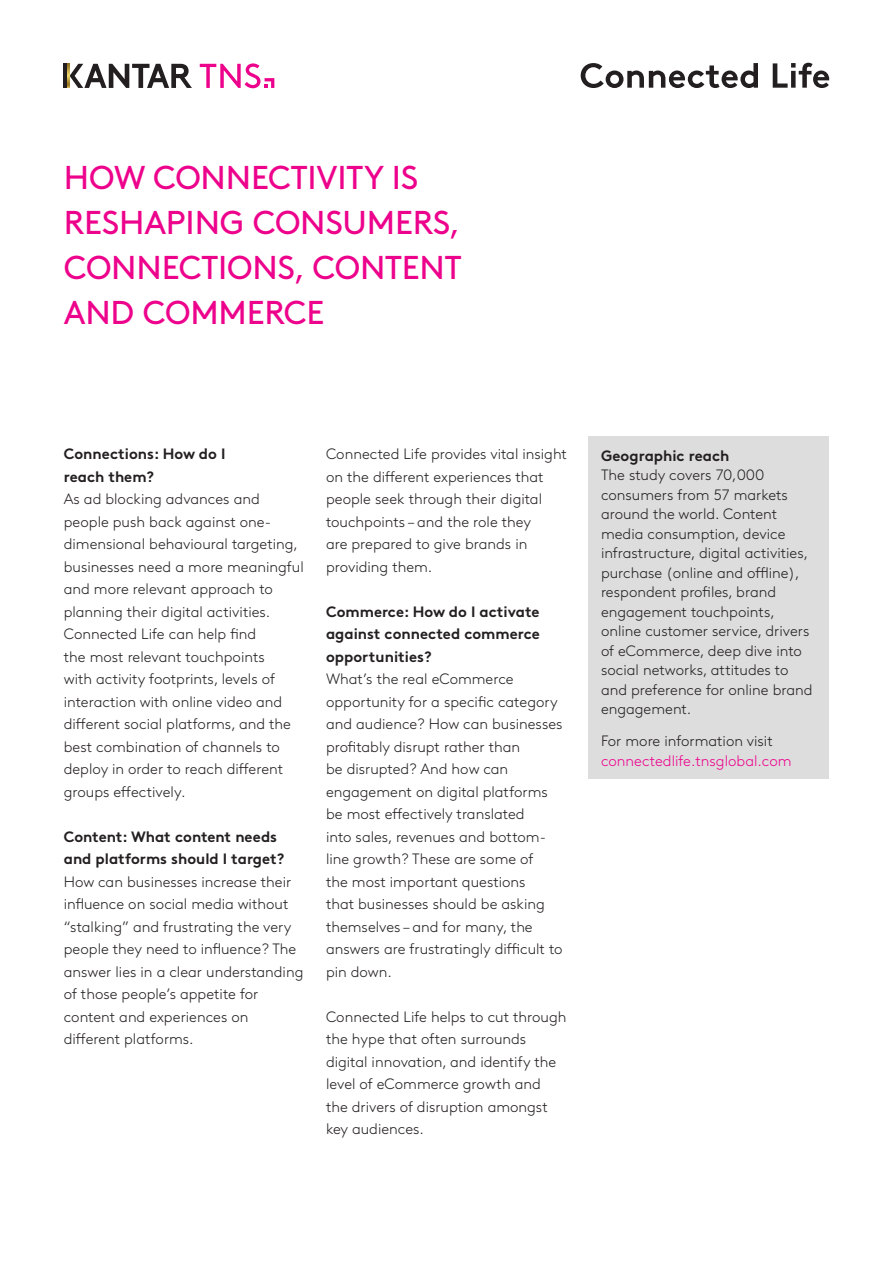
<style>
.page{position:relative;width:893px;height:1263px;background:#fff}
.page>*{position:absolute;margin:0;border:0;box-sizing:border-box;transform-origin:0 0}
.t1{font:33px/45px "Kantar Brown";letter-spacing:-.005em;color:#ed028c}
.Body_copy{font:300 15px/22.5px "Kantar Brown";color:#231f20}
.Body_copy-2{font:300 15px/19.5px "Kantar Brown";color:#ed028c}
.s1{font-weight:700}
.s2{color:#231f20}
</style>
<div class="page">
<svg style="left:70px;top:64px;width:122px;height:24px"></svg>
<svg style="left:67px;top:64px;width:2px;height:24px"></svg>
<hr style="left:64px;top:64px;width:3px;height:24px;background:#231f20">
<svg style="left:200px;top:63px;width:74px;height:25px"></svg>
<svg style="left:581px;top:63px;width:177px;height:25px"></svg>
<svg style="left:773px;top:63px;width:56px;height:25px"></svg>
<div style="left:588px;top:436px;width:241px;height:343px;background:#ddddde"></div>
<p class="t1" style="left:64px;top:152px;width:399px">HOW CONNECTIVITY IS<br>RESHAPING CONSUMERS,<br>CONNECTIONS, CONTENT<br>AND COMMERCE</p>
<p class="Body_copy" style="left:64px;top:441px;width:242px"><span class="s1">Connections: How do I<br>reach them?<br></span>As ad blocking advances and people push back against one&shy;dimensional behavioural targeting, businesses need a more meaningful and more relevant approach to planning their digital activities.<br>Connected Life can help find<br>the most relevant touchpoints<br>with activity footprints, levels of interaction with online video and different social platforms, and the best combination of channels to deploy in order to reach different groups effectively.</p>
<p class="Body_copy" style="left:64px;top:824px;width:241px"><span class="s1">Content: What content needs and platforms should I target?<br></span>How can businesses increase their influence on social media without “stalking” and frustrating the very people they need to influence? The answer lies in a clear understanding of those people’s appetite for content and experiences on different platforms.</p>
<p class="Body_copy" style="left:326px;top:441px;width:242px">Connected Life provides vital insight on the different experiences that people seek through their digital touchpoints – and the role they<br>are prepared to give brands in providing them.</p>
<p class="Body_copy" style="left:326px;top:599px;width:238px"><span class="s1">Commerce: How do I activate against connected commerce opportunities?<br></span>What’s the real eCommerce opportunity for a specific category and audience? How can businesses profitably disrupt rather than<br>be disrupted? And how can engagement on digital platforms be most effectively translated<br>into sales, revenues and bottom&shy;line growth? These are some of<br>the most important questions<br>that businesses should be asking themselves – and for many, the answers are frustratingly difficult to pin down.</p>
<p class="Body_copy" style="left:326px;top:1004px;width:242px">Connected Life helps to cut through the hype that often surrounds digital innovation, and identify the level of eCommerce growth and the drivers of disruption amongst key audiences.</p>
<p class="Body_copy" style="left:601px;top:445px;width:213px;line-height:19.5px"><span class="s1">Geographic reach<br></span>The study covers 70,000 consumers from 57 markets around the world. Content media consumption, device infrastructure, digital activities, purchase (online and offline), respondent profiles, brand engagement touchpoints, online customer service, drivers of eCommerce, deep dive into social networks, attitudes to and preference for online brand engagement.</p>
<p class="Body_copy-2" style="left:601px;top:730px;width:192px"><span class="s2">For more information visit </span>connectedlife.tnsglobal.com</p>
</div>
